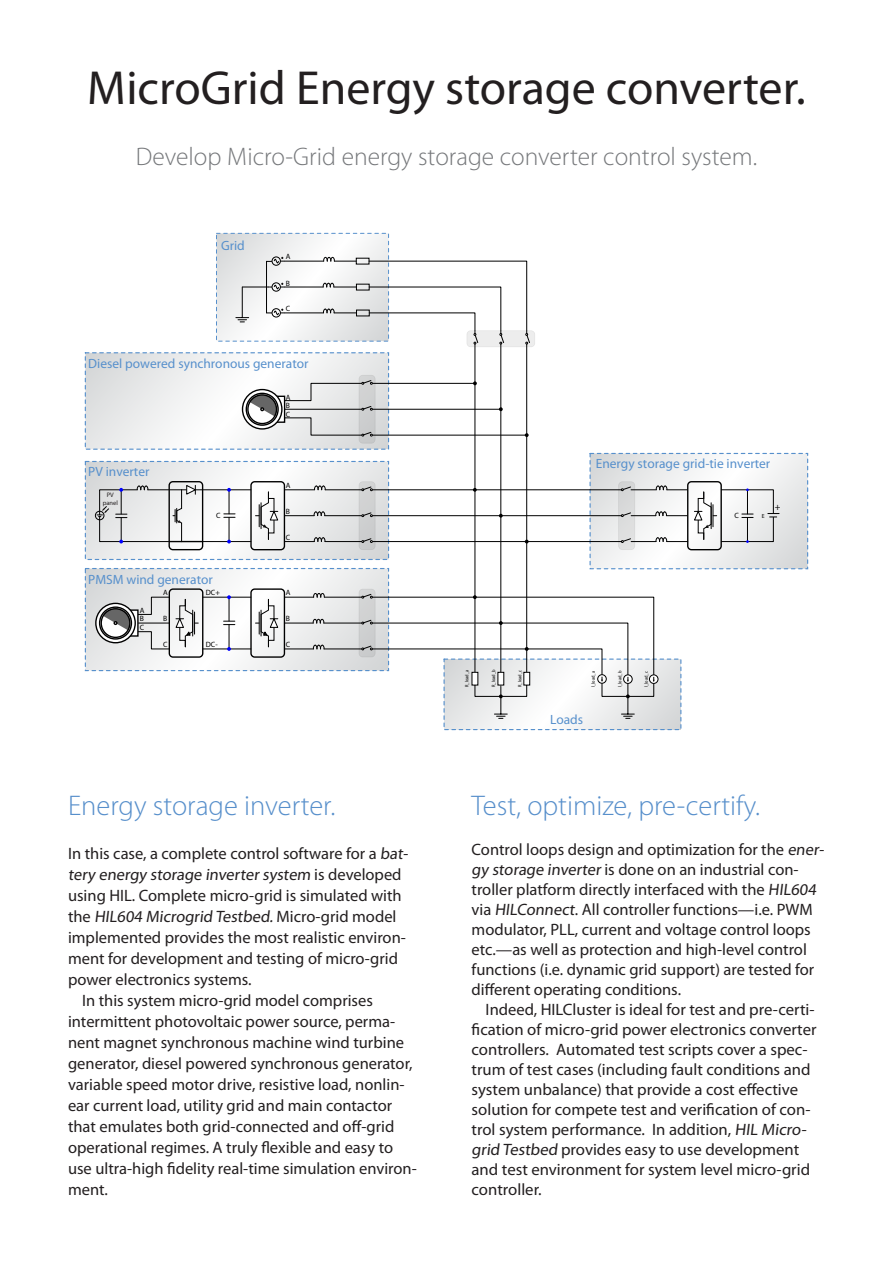
<style>
.page{position:relative;width:893px;height:1263px;background:#fff}
.page>*{position:absolute;margin:0;border:0;box-sizing:border-box;transform-origin:0 0}
.t1{font:48px "Myriad Pro";color:#231f20}
.t2{font:300 28.5px "Myriad Pro";color:#578fcb}
.t3{font:300 25.5px "Myriad Pro";color:#76787b}
.t4{font:16.5px/20px "Myriad Pro";color:#231f20}
.t5{font:13.5px "Myriad Pro";color:#5790cc}
.t6{font:9.6px "Myriad Pro";color:#000}
.t7{font:7.65px/8.4px "Myriad Pro";color:#000;text-align:justify}
.t8{font:6.45px/7.8px "Myriad Pro";color:#231f20;text-align:center}
.t9{font:5.7px "Myriad Pro";color:#000}
.t10{font:semi-condensed 4.8px "Myriad Pro";color:#000}
</style>
<div class="page">
<div style="left:85px;top:352px;width:304px;height:98px;border:1px dashed #5790cc"></div>
<hr style="left:474px;top:343px;width:1px;height:342px;background:#000">
<hr style="left:500px;top:343px;width:1px;height:342px;background:#000">
<hr style="left:526px;top:343px;width:1px;height:342px;background:#000">
<hr style="left:371px;top:383px;width:104px;height:1px;background:#000">
<hr style="left:371px;top:409px;width:130px;height:1px;background:#000">
<hr style="left:371px;top:435px;width:156px;height:1px;background:#000">
<hr style="left:371px;top:489px;width:103px;height:1px;background:#000">
<hr style="left:371px;top:515px;width:129px;height:1px;background:#000">
<hr style="left:371px;top:541px;width:156px;height:1px;background:#000">
<hr style="left:476px;top:489px;width:146px;height:1px;background:#000">
<hr style="left:501px;top:515px;width:121px;height:1px;background:#000">
<hr style="left:527px;top:541px;width:95px;height:1px;background:#000">
<hr style="left:371px;top:597px;width:102px;height:1px;background:#000">
<hr style="left:371px;top:622px;width:129px;height:1px;background:#000">
<hr style="left:371px;top:648px;width:156px;height:1px;background:#000">
<svg style="left:444px;top:595px;width:237px;height:134px"></svg>
<svg style="left:85px;top:568px;width:304px;height:103px"></svg>
<svg style="left:590px;top:453px;width:218px;height:116px"></svg>
<svg style="left:216px;top:233px;width:319px;height:114px"></svg>
<svg style="left:85px;top:353px;width:304px;height:96px"></svg>
<svg style="left:85px;top:461px;width:304px;height:98px"></svg>
<p class="t1" style="left:87px;top:62px;width:720px">MicroGrid Energy storage converter.</p>
<p class="t3" style="left:136px;top:143px;width:623px">Develop Micro-Grid energy storage converter control system.</p>
<p class="t5" style="left:221px;top:238px;width:25px">Grid</p>
<p class="t7" style="left:286px;top:253px;width:6px">A</p>
<p class="t7" style="left:286px;top:279px;width:6px">B</p>
<p class="t7" style="left:286px;top:304px;width:6px">C</p>
<p class="t5" style="left:88px;top:356px;width:222px">Diesel powered synchronous generator</p>
<p class="t7" style="left:286px;top:393px;width:6px">A</p>
<p class="t7" style="left:286px;top:401px;width:6px">B</p>
<p class="t5" style="left:88px;top:464px;width:63px">PV inverter</p>
<p class="t8" style="left:103px;top:491px;width:17px">PV panel</p>
<p class="t7" style="left:216px;top:511px;width:6px">C</p>
<p class="t5" style="left:88px;top:572px;width:126px">PMSM wind generator</p>
<p class="t7" style="left:140px;top:607px;width:6px">A B C</p>
<p class="t7" style="left:163px;top:588px;width:6px">A</p>
<p class="t7" style="left:163px;top:614px;width:6px">B</p>
<p class="t7" style="left:163px;top:640px;width:6px">C</p>
<p class="t7" style="left:206px;top:588px;width:16px">DC+</p>
<p class="t7" style="left:206px;top:640px;width:13px">DC-</p>
<p class="t7" style="left:286px;top:410px;width:6px">C</p>
<p class="t7" style="left:286px;top:481px;width:6px">A</p>
<p class="t7" style="left:286px;top:507px;width:6px">B</p>
<p class="t7" style="left:286px;top:533px;width:6px">C</p>
<p class="t7" style="left:286px;top:588px;width:6px">A</p>
<p class="t7" style="left:286px;top:614px;width:6px">B</p>
<p class="t7" style="left:286px;top:640px;width:6px">C</p>
<p class="t2" style="left:68px;top:790px;width:269px">Energy storage inverter.</p>
<p class="t4" style="left:68px;top:843px;width:344px;line-height:21px">In this case, a complete control software for a bat&shy;tery energy storage inverter system is developed using HIL. Complete micro-grid is simulated with the HIL604 Microgrid Testbed. Micro-grid model implemented provides the most realistic environ&shy;ment for development and testing of micro-grid power electronics systems.</p>
<p class="t4" style="left:68px;top:990px;width:350px;line-height:21px;text-indent:14px">In this system micro-grid model comprises intermittent photovoltaic power source, perma&shy;nent magnet synchronous machine wind turbine generator, diesel powered synchronous generator, variable speed motor drive, resistive load, nonlin&shy;ear current load, utility grid and main contactor that emulates both grid-connected and off-grid operational regimes. A truly flexible and easy to use ultra-high fidelity real-time simulation environ&shy;ment.</p>
<p class="t5" style="left:596px;top:456px;width:176px">Energy storage grid-tie inverter</p>
<p class="t10" style="left:464px;top:687px;width:19px;rotate:-90deg">R_load_a</p>
<p class="t10" style="left:491px;top:687px;width:19px;rotate:-90deg">R_load_b</p>
<p class="t10" style="left:517px;top:687px;width:19px;rotate:-90deg">R_load_c</p>
<p class="t10" style="left:591px;top:687px;width:18px;rotate:-90deg">l_load_a</p>
<p class="t10" style="left:617px;top:687px;width:18px;rotate:-90deg">l_load_b</p>
<p class="t10" style="left:644px;top:687px;width:17px;rotate:-90deg">l_load_c</p>
<p class="t5" style="left:550px;top:712px;width:35px">Loads</p>
<p class="t7" style="left:734px;top:511px;width:6px">C</p>
<p class="t9" style="left:762px;top:513px;width:4px">E</p>
<p class="t6" style="left:775px;top:502px;width:7px">+</p>
<p class="t2" style="left:472px;top:790px;width:290px">Test, optimize, pre-certify.</p>
<p class="t4" style="left:472px;top:840px;width:356px">Control loops design and optimization for the ener&shy;gy storage inverter is done on an industrial con&shy;troller platform directly interfaced with the HIL604 via HILConnect. All controller functions—i.e. PWM modulator, PLL, current and voltage control loops etc.—as well as protection and high-level control functions (i.e. dynamic grid support) are tested for different operating conditions.</p>
<p class="t4" style="left:472px;top:1000px;width:346px;text-indent:14px">Indeed, HILCluster is ideal for test and pre-certi&shy;fication of micro-grid power electronics converter controllers. Automated test scripts cover a spec&shy;trum of test cases (including fault conditions and system unbalance) that provide a cost effective solution for compete test and verification of con&shy;trol system performance. In addition, HIL Micro&shy;grid Testbed provides easy to use development and test environment for system level micro-grid controller.</p>
</div>
